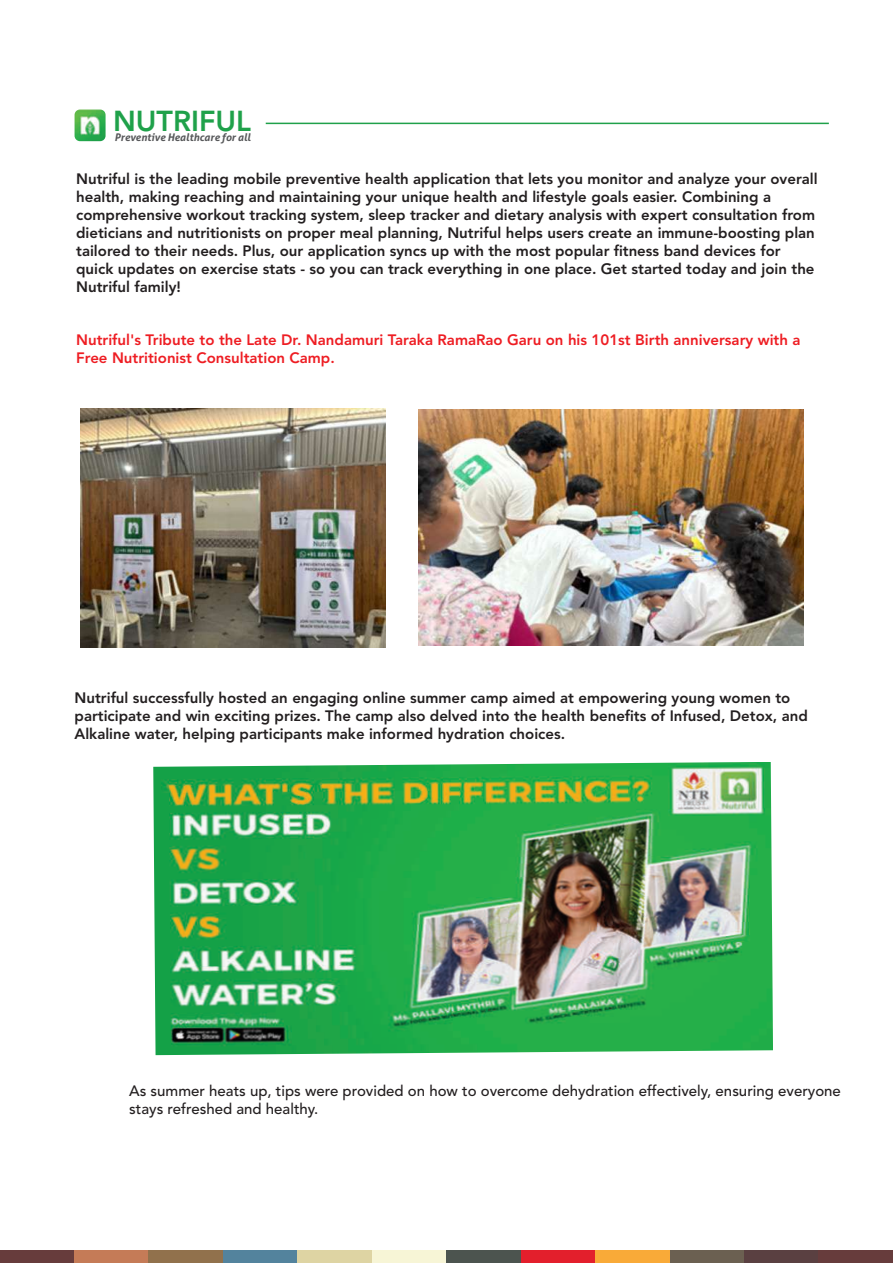
<style>
.page{position:relative;width:893px;height:1263px;background:#fff}
.page>*{position:absolute;margin:0;border:0;box-sizing:border-box;transform-origin:0 0}
.t1{font:800 28.65px "Avenir LT Std";color:#1fa14a}
.t2{font:800 15px/18px "Avenir LT Std";color:#231f20}
.t3{font:800 15px/18px "Avenir LT Std";color:#ee1d23}
.t4{font:500 15px/18px "Avenir LT Std";color:#231f20}
.t5{font:italic 700 10.5px "Aller";color:#57585a}
</style>
<div class="page">
<div style="left:0;top:1250px;width:74px;height:13px;background:#673c3c"></div>
<div style="left:74px;top:1250px;width:75px;height:13px;background:#c57b57"></div>
<div style="left:149px;top:1250px;width:74px;height:13px;background:#91714c"></div>
<div style="left:223px;top:1250px;width:75px;height:13px;background:#53839d"></div>
<div style="left:298px;top:1250px;width:74px;height:13px;background:#ded4a3"></div>
<div style="left:372px;top:1250px;width:74px;height:13px;background:#f7f5d6"></div>
<div style="left:446px;top:1250px;width:75px;height:13px;background:#4c544f"></div>
<div style="left:521px;top:1250px;width:74px;height:13px;background:#e31f2c"></div>
<div style="left:595px;top:1250px;width:75px;height:13px;background:#f9aa38"></div>
<div style="left:670px;top:1250px;width:74px;height:13px;background:#6b6051"></div>
<div style="left:744px;top:1250px;width:75px;height:13px;background:#5a4041"></div>
<div style="left:819px;top:1250px;width:74px;height:13px;background:#673c3c"></div>
<hr style="left:266px;top:123px;width:563px;height:1px;background:#1fa14a">
<img style="left:75px;top:109px;width:31px;height:32px">
<img style="left:418px;top:409px;width:385px;height:236px">
<img style="left:80px;top:409px;width:305px;height:239px">
<img style="left:153px;top:762px;width:620px;height:293px">
<h1 class="t1" style="left:113px;top:109px;width:140px">NUTRIFUL</h1>
<p class="t5" style="left:114px;top:133px;width:138px">Preventive Healthcare for all</p>
<p class="t2" style="left:76px;top:171px;width:743px">Nutriful is the leading mobile preventive health application that lets you monitor and analyze your overall health, making reaching and maintaining your unique health and lifestyle goals easier. Combining a comprehensive workout tracking system, sleep tracker and dietary analysis with expert consultation from dieticians and nutritionists on proper meal planning, Nutriful helps users create an immune-boosting plan tailored to their needs. Plus, our application syncs up with the most popular fitness band devices for quick updates on exercise stats - so you can track everything in one place. Get started today and join the Nutriful family!</p>
<p class="t3" style="left:76px;top:332px;width:726px">Nutriful's Tribute to the Late Dr. Nandamuri Taraka RamaRao Garu on his 101st Birth anniversary with a<br>Free Nutritionist Consultation Camp.</p>
<p class="t2" style="left:75px;top:690px;width:735px">Nutriful successfully hosted an engaging online summer camp aimed at empowering young women to participate and win exciting prizes. The camp also delved into the health benefits of Infused, Detox, and<br>Alkaline water, helping participants make informed hydration choices.</p>
<p class="t4" style="left:129px;top:1083px;width:713px">As summer heats up, tips were provided on how to overcome dehydration effectively, ensuring everyone stays refreshed and healthy.</p>
</div>
